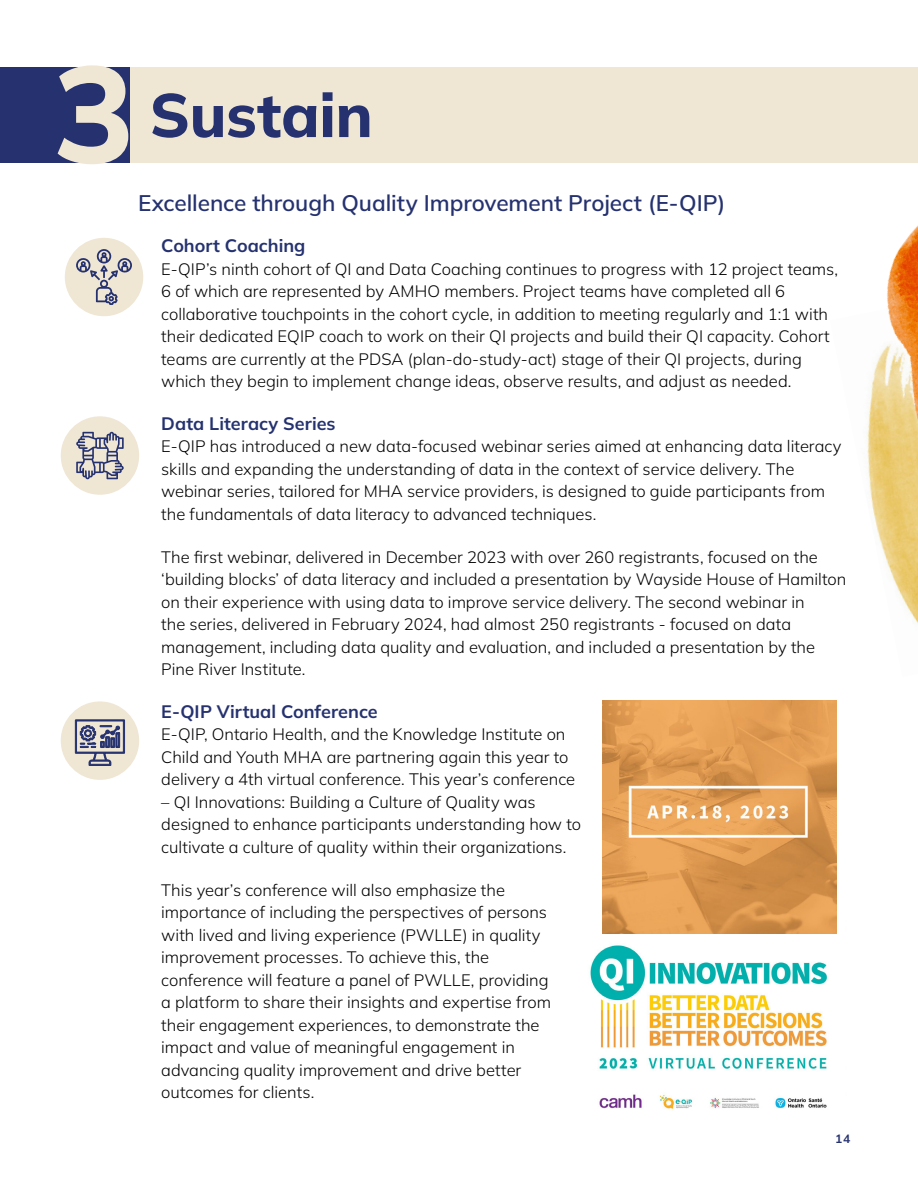
<style>
.page{position:relative;width:918px;height:1188px;background:#fff}
.page>*{position:absolute;margin:0;border:0;box-sizing:border-box;transform-origin:0 0}
.Body{font:800 135.9px "Mulish";color:#efe6d4}
.Body-2{font:800 61.2px "Mulish";letter-spacing:-.01em;color:#25326f}
.Sub_Header{font:600 22.5px "Mulish";letter-spacing:-.005em;color:#25326f}
.Sub_Bullets{font:700 18px "Mulish";color:#25326f}
.Sub_Bullets-2{font:300 16.5px/22.5px "Mulish";color:#000}
.t1{font:700 12px "Mulish";color:#25326f}
</style>
<div class="page">
<img style="left:870px;top:491px;width:48px;height:132px">
<img style="left:867px;top:225px;width:51px;height:266px">
<div style="left:65px;top:238px;width:78px;height:78px;background:#efe6d4;border-radius:50%"></div>
<svg style="left:76px;top:249px;width:56px;height:56px"></svg>
<div style="left:61px;top:416px;width:78px;height:79px;background:#efe6d4;border-radius:50%"></div>
<svg style="left:76px;top:432px;width:48px;height:47px"></svg>
<div style="left:61px;top:701px;width:78px;height:79px;background:#efe6d4;border-radius:50%"></div>
<svg style="left:75px;top:719px;width:50px;height:47px"></svg>
<div style="left:130px;top:68px;width:788px;height:95px;background:#efe6d4"></div>
<div style="left:0;top:67px;width:130px;height:96px;background:#25326f"></div>
<img style="left:590px;top:920px;width:247px;height:189px">
<img style="left:603px;top:700px;width:233px;height:234px">
<p class="Body" style="left:53px;top:22px;width:83px">3</p>
<p class="Body-2" style="left:150px;top:74px;width:225px">Sustain</p>
<p class="Sub_Header" style="left:138px;top:188px;width:589px">Excellence through Quality Improvement Project (E-QIP)</p>
<p class="Sub_Bullets" style="left:161px;top:233px;width:146px">Cohort Coaching</p>
<p class="Sub_Bullets-2" style="left:161px;top:257px;width:678px">E-QIP’s ninth cohort of QI and Data Coaching continues to progress with 12 project teams, 6 of which are represented by AMHO members. Project teams have completed all 6 collaborative touchpoints in the cohort cycle, in addition to meeting regularly and 1:1 with their dedicated EQIP coach to work on their QI projects and build their QI capacity. Cohort teams are currently at the PDSA (plan-do-study-act) stage of their QI projects, during which they begin to implement change ideas, observe results, and adjust as needed.</p>
<p class="Sub_Bullets" style="left:161px;top:411px;width:176px">Data Literacy Series</p>
<p class="Sub_Bullets-2" style="left:161px;top:435px;width:682px">E-QIP has introduced a new data-focused webinar series aimed at enhancing data literacy skills and expanding the understanding of data in the context of service delivery. The webinar series, tailored for MHA service providers, is designed to guide participants from the fundamentals of data literacy to advanced techniques.</p>
<p class="Sub_Bullets-2" style="left:161px;top:545px;width:687px">The first webinar, delivered in December 2023 with over 260 registrants, focused on the ‘building blocks’ of data literacy and included a presentation by Wayside House of Hamilton on their experience with using data to improve service delivery. The second webinar in<br>the series, delivered in February 2024, had almost 250 registrants - focused on data management, including data quality and evaluation, and included a presentation by the Pine River Institute.</p>
<p class="Sub_Bullets" style="left:161px;top:699px;width:218px">E-QIP Virtual Conference</p>
<p class="Sub_Bullets-2" style="left:161px;top:723px;width:415px">E-QIP, Ontario Health, and the Knowledge Institute on<br>Child and Youth MHA are partnering again this year to delivery a 4th virtual conference. This year’s conference</p>
<p class="Sub_Bullets-2" style="left:161px;top:790px;width:421px">– QI Innovations: Building a Culture of Quality was designed to enhance participants understanding how to cultivate a culture of quality within their organizations.</p>
<p class="Sub_Bullets-2" style="left:161px;top:878px;width:391px">This year’s conference will also emphasize the importance of including the perspectives of persons with lived and living experience (PWLLE) in quality improvement processes. To achieve this, the conference will feature a panel of PWLLE, providing a platform to share their insights and expertise from their engagement experiences, to demonstrate the impact and value of meaningful engagement in advancing quality improvement and drive better outcomes for clients.</p>
<p class="t1" style="left:835px;top:1131px;width:17px">14</p>
</div>
